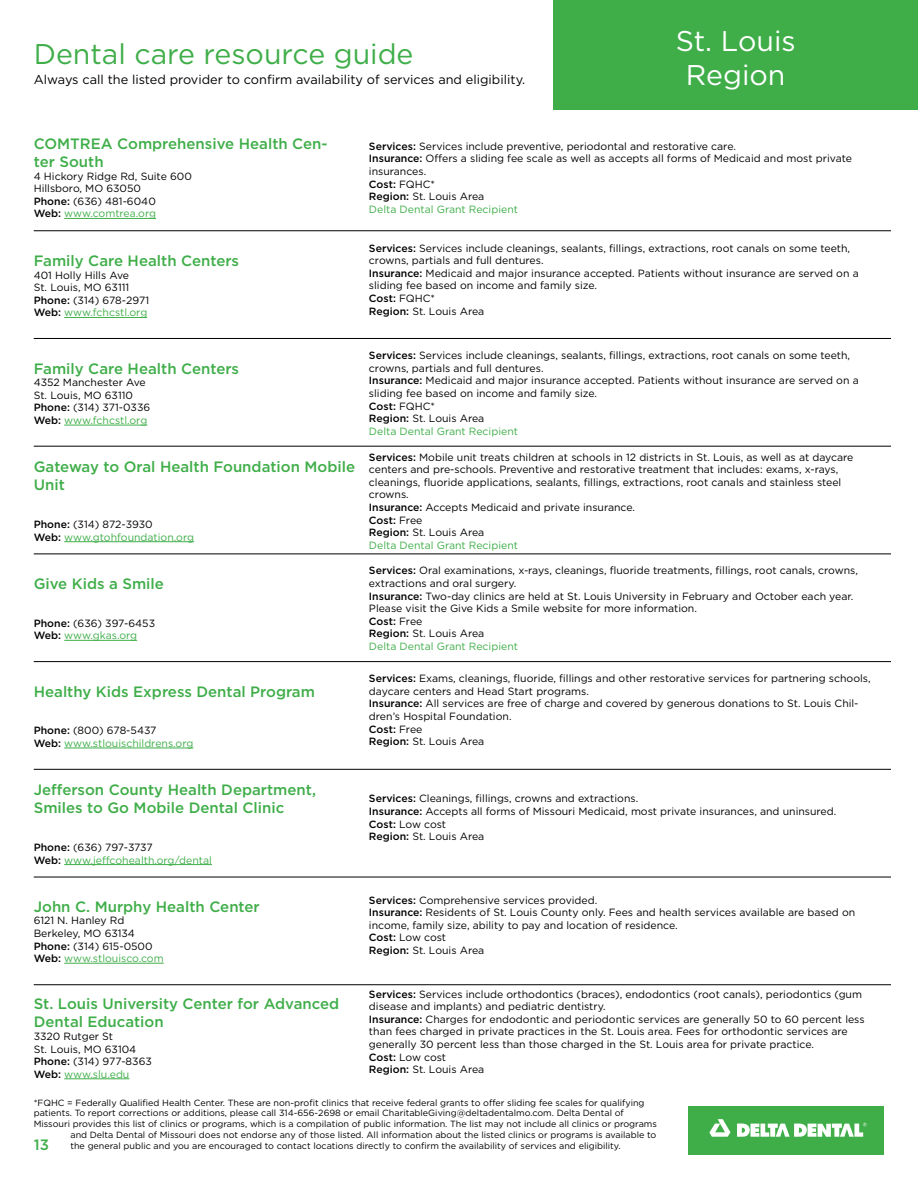
<style>
.page{position:relative;width:918px;height:1188px;background:#fff}
.page>*{position:absolute;margin:0;border:0;box-sizing:border-box;transform-origin:0 0}
.t1{font:28.5px "Gotham";color:#3fae49}
.t2{font:28.5px/34.2px "Gotham";color:#fff;text-align:center}
.t3{font:500 15px/18px "Gotham";color:#3fae49}
.t4{font:12.75px "Gotham";color:#000}
.t5{font:10.5px/12.6px "Gotham";color:#000}
.t6{font:10.5px/12.6px "Gotham";color:#3fae49}
.t7{font:9px "Gotham";color:#000}
.s1{font-weight:500}
.s2{color:#3fae49}
.s3{font-weight:500;color:#000}
.s4{color:#000}
</style>
<div class="page">
<div style="left:554px;top:0;width:364px;height:109px;background:#3fae49"></div>
<div style="left:688px;top:1106px;width:196px;height:48px;background:#3fae49"></div>
<svg style="left:709px;top:1119px;width:21px;height:18px"></svg>
<svg style="left:737px;top:1123px;width:129px;height:14px"></svg>
<hr style="left:64px;top:218px;width:92px;height:1px;background:#3fae49">
<hr style="left:64px;top:317px;width:83px;height:1px;background:#3fae49">
<hr style="left:64px;top:425px;width:83px;height:1px;background:#3fae49">
<hr style="left:64px;top:541px;width:130px;height:1px;background:#3fae49">
<hr style="left:64px;top:640px;width:73px;height:1px;background:#3fae49">
<hr style="left:64px;top:748px;width:129px;height:1px;background:#3fae49">
<hr style="left:64px;top:864px;width:148px;height:1px;background:#3fae49">
<hr style="left:64px;top:963px;width:100px;height:1px;background:#3fae49">
<hr style="left:34px;top:446px;width:857px;height:1px;background:#000">
<hr style="left:34px;top:769px;width:857px;height:1px;background:#000">
<hr style="left:34px;top:661px;width:857px;height:1px;background:#000">
<hr style="left:34px;top:984px;width:857px;height:1px;background:#000">
<hr style="left:34px;top:338px;width:857px;height:1px;background:#000">
<hr style="left:34px;top:230px;width:857px;height:1px;background:#000">
<hr style="left:34px;top:554px;width:857px;height:1px;background:#000">
<hr style="left:34px;top:877px;width:857px;height:1px;background:#000">
<hr style="left:64px;top:1079px;width:65px;height:1px;background:#3fae49">
<h1 class="t1" style="left:34px;top:36px;width:381px">Dental care resource guide</h1>
<p class="t4" style="left:34px;top:71px;width:493px">Always call the listed provider to confirm availability of services and eligibility.</p>
<h1 class="t2" style="left:676px;top:23px;width:122px">St. Louis<br>Region</h1>
<h2 class="t3" style="left:34px;top:134px;width:295px">COMTREA Comprehensive Health Cen&shy;ter South</h2>
<p class="t5" style="left:34px;top:169px;width:160px">4 Hickory Ridge Rd, Suite 600<br>Hillsboro, MO 63050<br><span class="s1">Phone:</span> (636) 481-6040<br><span class="s1">Web:</span> <span class="s2">www.comtrea.org</span></p>
<h2 class="t3" style="left:34px;top:252px;width:207px">Family Care Health Centers</h2>
<p class="t5" style="left:34px;top:268px;width:117px">401 Holly Hills Ave<br>St. Louis, MO 63111<br><span class="s1">Phone:</span> (314) 678-2971<br><span class="s1">Web:</span> <span class="s2">www.fchcstl.org</span></p>
<h2 class="t3" style="left:34px;top:359px;width:207px">Family Care Health Centers</h2>
<p class="t5" style="left:34px;top:376px;width:118px">4352 Manchester Ave<br>St. Louis, MO 63110<br><span class="s1">Phone:</span> (314) 371-0336<br><span class="s1">Web:</span> <span class="s2">www.fchcstl.org</span></p>
<h2 class="t3" style="left:34px;top:458px;width:323px">Gateway to Oral Health Foundation Mobile<br>Unit</h2>
<p class="t6" style="left:34px;top:518px;width:162px"><span class="s3">Phone:</span> <span class="s4">(314) 872-3930<br></span><span class="s3">Web:</span> www.gtohfoundation.org</p>
<h2 class="t3" style="left:34px;top:574px;width:132px">Give Kids a Smile</h2>
<p class="t5" style="left:34px;top:616px;width:123px"><span class="s1">Phone:</span> (636) 397-6453<br><span class="s1">Web:</span> <span class="s2">www.gkas.org</span></p>
<h2 class="t3" style="left:34px;top:682px;width:283px">Healthy Kids Express Dental Program</h2>
<p class="t6" style="left:34px;top:724px;width:161px"><span class="s3">Phone:</span> <span class="s4">(800) 678-5437<br></span><span class="s3">Web:</span> www.stlouischildrens.org</p>
<h2 class="t3" style="left:34px;top:781px;width:284px">Jefferson County Health Department,<br>Smiles to Go Mobile Dental Clinic</h2>
<p class="t6" style="left:34px;top:841px;width:180px"><span class="s3">Phone:</span> <span class="s4">(636) 797-3737<br></span><span class="s3">Web:</span> www.jeffcohealth.org/dental</p>
<h2 class="t3" style="left:34px;top:897px;width:228px">John C. Murphy Health Center</h2>
<p class="t5" style="left:34px;top:914px;width:131px">6121 N. Hanley Rd<br>Berkeley, MO 63134<br><span class="s1">Phone:</span> (314) 615-0500<br><span class="s1">Web:</span> <span class="s2">www.stlouisco.com</span></p>
<h2 class="t3" style="left:34px;top:995px;width:307px">St. Louis University Center for Advanced<br>Dental Education</h2>
<p class="t5" style="left:34px;top:1030px;width:120px">3320 Rutger St<br>St. Louis, MO 63104<br><span class="s1">Phone:</span> (314) 977-8363<br><span class="s1">Web:</span> <span class="s2">www.slu.edu</span></p>
<p class="t5" style="left:369px;top:140px;width:485px"><span class="s1">Services:</span> Services include preventive, periodontal and restorative care.<br><span class="s1">Insurance:</span> Offers a sliding fee scale as well as accepts all forms of Medicaid and most private insurances.<br><span class="s1">Cost:</span> FQHC*<br><span class="s1">Region:</span> St. Louis Area<br><span class="s2">Delta Dental Grant Recipient</span></p>
<p class="t5" style="left:369px;top:241px;width:491px"><span class="s1">Services:</span> Services include cleanings, sealants, fillings, extractions, root canals on some teeth, crowns, partials and full dentures.<br><span class="s1">Insurance:</span> Medicaid and major insurance accepted. Patients without insurance are served on a sliding fee based on income and family size.<br><span class="s1">Cost:</span> FQHC*<br><span class="s1">Region:</span> St. Louis Area</p>
<p class="t5" style="left:369px;top:349px;width:491px"><span class="s1">Services:</span> Services include cleanings, sealants, fillings, extractions, root canals on some teeth, crowns, partials and full dentures.<br><span class="s1">Insurance:</span> Medicaid and major insurance accepted. Patients without insurance are served on a sliding fee based on income and family size.<br><span class="s1">Cost:</span> FQHC*<br><span class="s1">Region:</span> St. Louis Area<br><span class="s2">Delta Dental Grant Recipient</span></p>
<p class="t5" style="left:369px;top:450px;width:486px"><span class="s1">Services:</span> Mobile unit treats children at schools in 12 districts in St. Louis, as well as at daycare centers and pre-schools. Preventive and restorative treatment that includes: exams, x-rays, cleanings, fluoride applications, sealants, fillings, extractions, root canals and stainless steel crowns.<br><span class="s1">Insurance:</span> Accepts Medicaid and private insurance.<br><span class="s1">Cost:</span> Free<br><span class="s1">Region:</span> St. Louis Area<br><span class="s2">Delta Dental Grant Recipient</span></p>
<p class="t5" style="left:369px;top:564px;width:491px"><span class="s1">Services:</span> Oral examinations, x-rays, cleanings, fluoride treatments, fillings, root canals, crowns, extractions and oral surgery.<br><span class="s1">Insurance:</span> Two-day clinics are held at St. Louis University in February and October each year.<br>Please visit the Give Kids a Smile website for more information.<br><span class="s1">Cost:</span> Free<br><span class="s1">Region:</span> St. Louis Area<br><span class="s2">Delta Dental Grant Recipient</span></p>
<p class="t5" style="left:369px;top:672px;width:503px"><span class="s1">Services:</span> Exams, cleanings, fluoride, fillings and other restorative services for partnering schools, daycare centers and Head Start programs.<br><span class="s1">Insurance:</span> All services are free of charge and covered by generous donations to St. Louis Chil&shy;dren’s Hospital Foundation.<br><span class="s1">Cost:</span> Free<br><span class="s1">Region:</span> St. Louis Area</p>
<p class="t5" style="left:369px;top:792px;width:469px"><span class="s1">Services:</span> Cleanings, fillings, crowns and extractions.<br><span class="s1">Insurance:</span> Accepts all forms of Missouri Medicaid, most private insurances, and uninsured.<br><span class="s1">Cost:</span> Low cost<br><span class="s1">Region:</span> St. Louis Area</p>
<p class="t5" style="left:369px;top:893px;width:488px"><span class="s1">Services:</span> Comprehensive services provided.<br><span class="s1">Insurance:</span> Residents of St. Louis County only. Fees and health services available are based on income, family size, ability to pay and location of residence.<br><span class="s1">Cost:</span> Low cost<br><span class="s1">Region:</span> St. Louis Area</p>
<p class="t5" style="left:369px;top:987px;width:497px"><span class="s1">Services:</span> Services include orthodontics (braces), endodontics (root canals), periodontics (gum disease and implants) and pediatric dentistry.<br><span class="s1">Insurance:</span> Charges for endodontic and periodontic services are generally 50 to 60 percent less than fees charged in private practices in the St. Louis area. Fees for orthodontic services are generally 30 percent less than those charged in the St. Louis area for private practice.<br><span class="s1">Cost:</span> Low cost<br><span class="s1">Region:</span> St. Louis Area</p>
<p class="t7" style="left:34px;top:1097px;width:612px">*FQHC = Federally Qualified Health Center. These are non-profit clinics that receive federal grants to offer sliding fee scales for qualifying</p>
<p class="t7" style="left:34px;top:1107px;width:592px">patients. To report corrections or additions, please call 314-656-2698 or email CharitableGiving@deltadentalmo.com. Delta Dental of</p>
<p class="t7" style="left:34px;top:1118px;width:625px">Missouri provides this list of clinics or programs, which is a compilation of public information. The list may not include all clinics or programs</p>
<p class="t7" style="left:70px;top:1129px;width:587px">and Delta Dental of Missouri does not endorse any of those listed. All information about the listed clinics or programs is available to</p>
<p class="t7" style="left:70px;top:1140px;width:552px">the general public and you are encouraged to contact locations directly to confirm the availability of services and eligibility.</p>
<h2 class="t3" style="left:34px;top:1136px;width:17px">13</h2>
</div>
